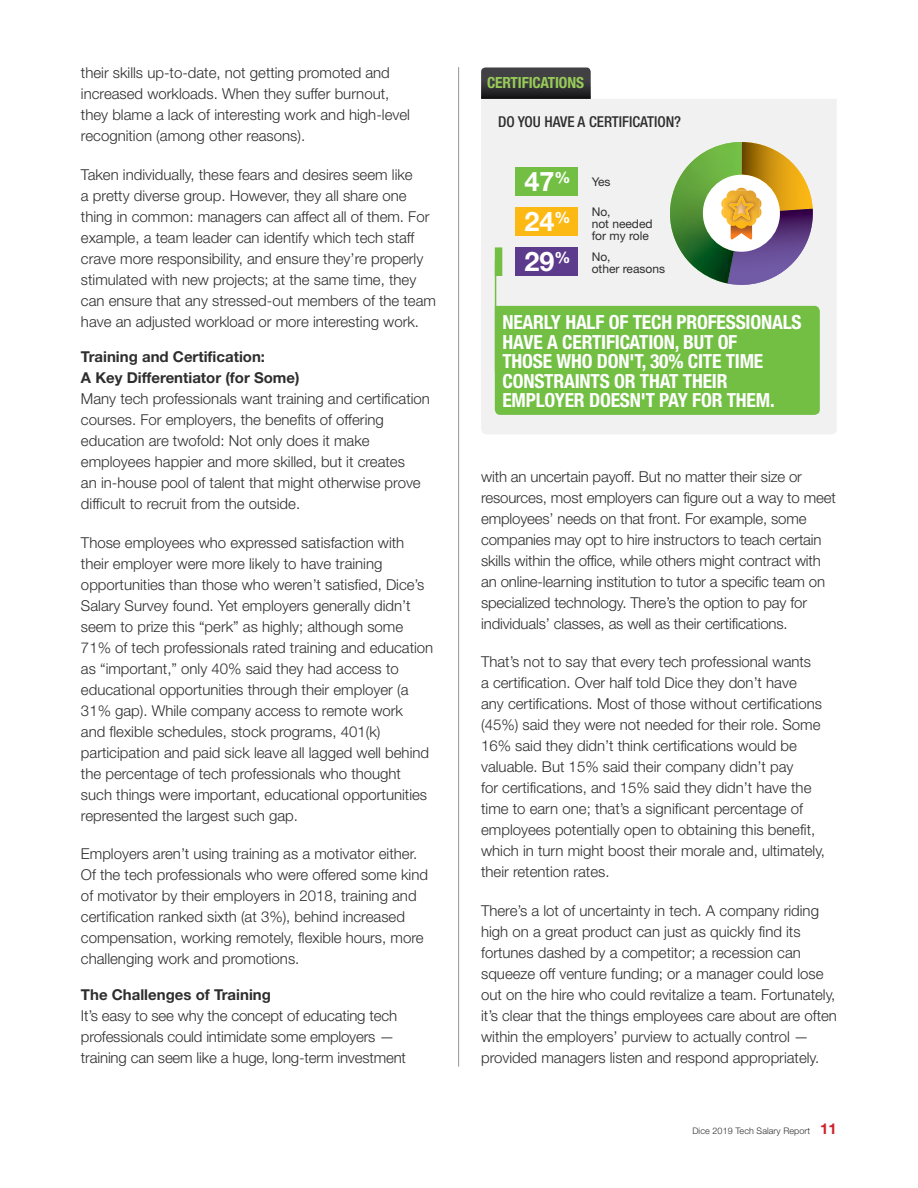
<style>
.page{position:relative;width:918px;height:1188px;background:#fff}
.page>*{position:absolute;margin:0;border:0;box-sizing:border-box;transform-origin:0 0}
.t1{font:700 27px/40px "Helvetica Neue LT Std";color:#fff;text-align:justify}
.t2{font:700 condensed 19.5px/19.5px "Helvetica Neue LT Std";letter-spacing:-.01em;color:#fff}
.t3{font:700 condensed 15.45px "Helvetica Neue LT Std";letter-spacing:-.01em;color:#97cb59}
.t4{font:300 15px/21px "Helvetica Neue LT Std";color:#2e2e2f}
.t5{font:700 15px/21px "Helvetica Neue LT Std";color:#2e2e2f}
.t6{font:500 condensed 15px "Helvetica Neue LT Std";color:#2e2e2f}
.t7{font:12px/12px "Helvetica Neue LT Std";color:#2e2e2f}
.t8{font:300 9px "Helvetica Neue LT Std";letter-spacing:.01em;color:#2e2e2f}
.s1{font-weight:700;font-size:15px;color:#ce2129}
</style>
<div class="page">
<div style="left:481px;top:99px;width:356px;height:335px;background:#f1f1f2"></div>
<svg style="left:481px;top:68px;width:110px;height:31px;background:#343335"></svg>
<div style="left:495px;top:306px;width:325px;height:109px;background:#72bf44"></div>
<div style="left:515px;top:167px;width:62px;height:29px;background:#72bf44"></div>
<div style="left:515px;top:207px;width:62px;height:29px;background:#fdb913"></div>
<div style="left:515px;top:247px;width:62px;height:29px;background:#5c3a8c"></div>
<hr style="left:458px;top:68px;width:1px;height:998px;background:#939598">
<div style="left:495px;top:247px;width:7px;height:29px;background:#72bf44"></div>
<svg style="left:670px;top:142px;width:143px;height:143px"></svg>
<img style="left:734px;top:200px;width:15px;height:16px">
<hr style="left:495px;top:260px;width:1px;height:112px;background:#72bf44">
<p class="t4" style="left:81px;top:62px;width:330px">their skills up-to-date, not getting promoted and increased workloads. When they suffer burnout, they blame a lack of interesting work and high-level recognition (among other reasons).</p>
<p class="t4" style="left:81px;top:164px;width:357px">Taken individually, these fears and desires seem like<br>a pretty diverse group. However, they all share one thing in common: managers can affect all of them. For example, a team leader can identify which tech staff crave more responsibility, and ensure they’re properly stimulated with new projects; at the same time, they can ensure that any stressed-out members of the team have an adjusted workload or more interesting work.</p>
<p class="t5" style="left:81px;top:346px;width:220px">Training and Certification:<br>A Key Differentiator (for Some)</p>
<p class="t4" style="left:81px;top:388px;width:350px">Many tech professionals want training and certification courses. For employers, the benefits of offering education are twofold: Not only does it make employees happier and more skilled, but it creates<br>an in-house pool of talent that might otherwise prove difficult to recruit from the outside.</p>
<p class="t4" style="left:81px;top:532px;width:354px">Those employees who expressed satisfaction with their employer were more likely to have training opportunities than those who weren’t satisfied, Dice’s Salary Survey found. Yet employers generally didn’t seem to prize this “perk” as highly; although some 71% of tech professionals rated training and education as “important,” only 40% said they had access to educational opportunities through their employer (a 31% gap). While company access to remote work<br>and flexible schedules, stock programs, 401(k) participation and paid sick leave all lagged well behind the percentage of tech professionals who thought such things were important, educational opportunities represented the largest such gap.</p>
<p class="t4" style="left:81px;top:843px;width:349px">Employers aren’t using training as a motivator either.<br>Of the tech professionals who were offered some kind of motivator by their employers in 2018, training and certification ranked sixth (at 3%), behind increased compensation, working remotely, flexible hours, more challenging work and promotions.</p>
<p class="t5" style="left:81px;top:984px;width:191px">The Challenges of Training</p>
<p class="t4" style="left:81px;top:1005px;width:327px">It’s easy to see why the concept of educating tech professionals could intimidate some employers — training can seem like a huge, long-term investment</p>
<p class="t3" style="left:487px;top:73px;width:98px">CERTIFICATIONS</p>
<p class="t6" style="left:498px;top:113px;width:185px">DO YOU HAVE A CERTIFICATION?</p>
<h1 class="t1" style="left:525px;top:161px;width:48px">47<sup>% </sup>24<sup>% </sup>29<sup>%</sup></h1>
<p class="t7" style="left:592px;top:176px;width:20px">Yes</p>
<p class="t7" style="left:592px;top:205px;width:62px">No,<br>not needed for my role</p>
<p class="t7" style="left:592px;top:250px;width:75px">No,<br>other reasons</p>
<h2 class="t2" style="left:502px;top:312px;width:301px">NEARLY HALF OF TECH PROFESSIONALS<br>HAVE A CERTIFICATION, BUT OF<br>THOSE WHO DON'T, 30% CITE TIME<br>CONSTRAINTS OR THAT THEIR<br>EMPLOYER DOESN'T PAY FOR THEM.</h2>
<p class="t4" style="left:481px;top:465px;width:356px">with an uncertain payoff. But no matter their size or resources, most employers can figure out a way to meet employees’ needs on that front. For example, some companies may opt to hire instructors to teach certain skills within the office, while others might contract with an online-learning institution to tutor a specific team on specialized technology. There’s the option to pay for individuals’ classes, as well as their certifications.</p>
<p class="t4" style="left:481px;top:651px;width:345px">That’s not to say that every tech professional wants<br>a certification. Over half told Dice they don’t have<br>any certifications. Most of those without certifications (45%) said they were not needed for their role. Some 16% said they didn’t think certifications would be valuable. But 15% said their company didn’t pay<br>for certifications, and 15% said they didn’t have the time to earn one; that’s a significant percentage of employees potentially open to obtaining this benefit, which in turn might boost their morale and, ultimately, their retention rates.</p>
<p class="t4" style="left:481px;top:900px;width:357px">There’s a lot of uncertainty in tech. A company riding high on a great product can just as quickly find its fortunes dashed by a competitor; a recession can squeeze off venture funding; or a manager could lose out on the hire who could revitalize a team. Fortunately, it’s clear that the things employees care about are often within the employers’ purview to actually control — provided managers listen and respond appropriately.</p>
<p class="t8" style="left:692px;top:1125px;width:146px">Dice 2019 Tech Salary Report <span class="s1">11</span></p>
</div>
